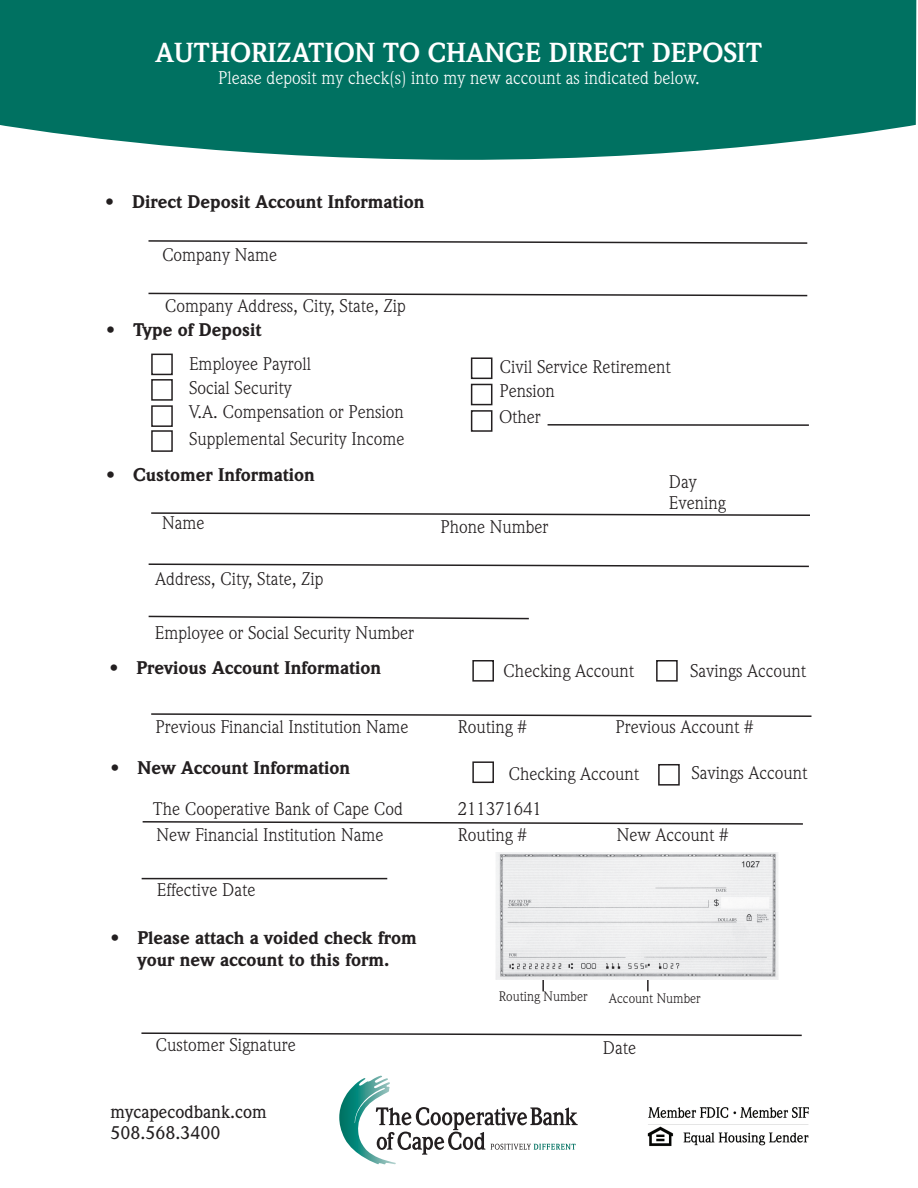
<style>
.page{position:relative;width:918px;height:1188px;background:#fff}
.page>*{position:absolute;margin:0;border:0;box-sizing:border-box;transform-origin:0 0}
.t1{font:700 27px "Weidemann Std";color:#fff}
.t2{font:18px/23.9px "Weidemann Std";color:#231f20}
.t3{font:900 18px/21.6px "Weidemann Std";color:#231f20;text-align:center}
.t4{font:18px "Weidemann Std";color:#fff}
.t5{font:500 18px/21.6px "Weidemann Std";color:#231f20}
.t6{font:13.5px "Weidemann Std";color:#231f20}
</style>
<div class="page">
<svg style="left:148px;top:240px;width:660px;height:4px"></svg>
<svg style="left:148px;top:292px;width:660px;height:5px"></svg>
<hr style="left:548px;top:424px;width:261px;height:2px;background:#231f20">
<div style="left:472px;top:761px;width:22px;height:22px;border:2px solid #231f20"></div>
<div style="left:658px;top:764px;width:22px;height:22px;border:2px solid #231f20"></div>
<svg style="left:148px;top:615px;width:381px;height:5px"></svg>
<svg style="left:0;top:0;width:916px;height:160px;background:#127b6c"></svg>
<div style="left:472px;top:660px;width:22px;height:22px;border:2px solid #231f20"></div>
<div style="left:656px;top:660px;width:22px;height:22px;border:2px solid #231f20"></div>
<svg style="left:151px;top:713px;width:661px;height:4px"></svg>
<svg style="left:141px;top:1032px;width:661px;height:5px"></svg>
<div style="left:151px;top:354px;width:22px;height:21px;border:2px solid #231f20"></div>
<div style="left:151px;top:379px;width:22px;height:22px;border:2px solid #231f20"></div>
<div style="left:151px;top:405px;width:22px;height:22px;border:2px solid #231f20"></div>
<div style="left:471px;top:384px;width:21px;height:21px;border:2px solid #231f20"></div>
<div style="left:471px;top:410px;width:21px;height:22px;border:2px solid #231f20"></div>
<div style="left:471px;top:357px;width:21px;height:22px;border:2px solid #231f20"></div>
<div style="left:151px;top:430px;width:22px;height:22px;border:2px solid #231f20"></div>
<svg style="left:151px;top:512px;width:659px;height:4px"></svg>
<svg style="left:148px;top:563px;width:661px;height:5px"></svg>
<svg style="left:142px;top:821px;width:661px;height:4px"></svg>
<hr style="left:142px;top:878px;width:245px;height:1px;background:#231f20">
<hr style="left:647px;top:971px;width:2px;height:20px;background:#231f20">
<hr style="left:542px;top:971px;width:2px;height:20px;background:#231f20">
<img style="left:647px;top:1107px;width:162px;height:39px">
<img style="left:496px;top:852px;width:282px;height:127px">
<svg style="left:339px;top:1076px;width:239px;height:89px"></svg>
<h1 class="t1" style="left:156px;top:37px;width:608px">AUTHORIZATION TO CHANGE DIRECT DEPOSIT</h1>
<p class="t4" style="left:218px;top:67px;width:483px">Please deposit my check(s) into my new account as indicated below.</p>
<p class="t3" style="left:105px;top:191px;width:321px">• Direct Deposit Account Information</p>
<p class="t2" style="left:162px;top:242px;width:117px">Company Name</p>
<p class="t2" style="left:165px;top:294px;width:243px">Company Address, City, State, Zip</p>
<p class="t3" style="left:106px;top:319px;width:157px">• Type of Deposit</p>
<p class="t2" style="left:189px;top:352px;width:216px">Employee Payroll<br>Social Security<br>V.A. Compensation or Pension</p>
<p class="t2" style="left:189px;top:426px;width:217px">Supplemental Security Income</p>
<p class="t3" style="left:106px;top:465px;width:210px">• Customer Information</p>
<p class="t2" style="left:500px;top:354px;width:173px">Civil Service Retirement<br>Pension</p>
<p class="t2" style="left:500px;top:405px;width:43px">Other</p>
<p class="t2" style="left:669px;top:471px;width:59px;line-height:21.6px">Day<br>Evening</p>
<p class="t2" style="left:162px;top:511px;width:44px">Name</p>
<p class="t2" style="left:440px;top:514px;width:110px">Phone Number</p>
<p class="t2" style="left:155px;top:567px;width:170px">Address, City, State, Zip</p>
<p class="t2" style="left:155px;top:620px;width:261px">Employee or Social Security Number</p>
<p class="t3" style="left:110px;top:657px;width:273px">• Previous Account Information</p>
<p class="t2" style="left:503px;top:658px;width:132px">Checking Account</p>
<p class="t2" style="left:690px;top:659px;width:118px">Savings Account</p>
<p class="t2" style="left:156px;top:715px;width:255px">Previous Financial Institution Name</p>
<p class="t2" style="left:458px;top:715px;width:71px">Routing #</p>
<p class="t2" style="left:615px;top:715px;width:140px">Previous Account #</p>
<p class="t3" style="left:110px;top:757px;width:241px">• New Account Information</p>
<p class="t2" style="left:509px;top:761px;width:132px">Checking Account</p>
<p class="t2" style="left:692px;top:761px;width:118px">Savings Account</p>
<p class="t2" style="left:153px;top:797px;width:252px">The Cooperative Bank of Cape Cod</p>
<p class="t2" style="left:458px;top:797px;width:86px">211371641</p>
<p class="t2" style="left:157px;top:823px;width:228px">New Financial Institution Name</p>
<p class="t2" style="left:458px;top:823px;width:71px">Routing #</p>
<p class="t2" style="left:617px;top:823px;width:113px">New Account #</p>
<p class="t2" style="left:157px;top:878px;width:100px">Effective Date</p>
<p class="t3" style="left:110px;top:927px;width:308px">• Please attach a voided check from your new account to this form.</p>
<p class="t6" style="left:499px;top:988px;width:90px">Routing Number</p>
<p class="t6" style="left:609px;top:990px;width:93px">Account Number</p>
<p class="t2" style="left:155px;top:1032px;width:142px">Customer Signature</p>
<p class="t2" style="left:603px;top:1036px;width:35px">Date</p>
<p class="t5" style="left:110px;top:1101px;width:158px">mycapecodbank.com<br>508.568.3400</p>
</div>
